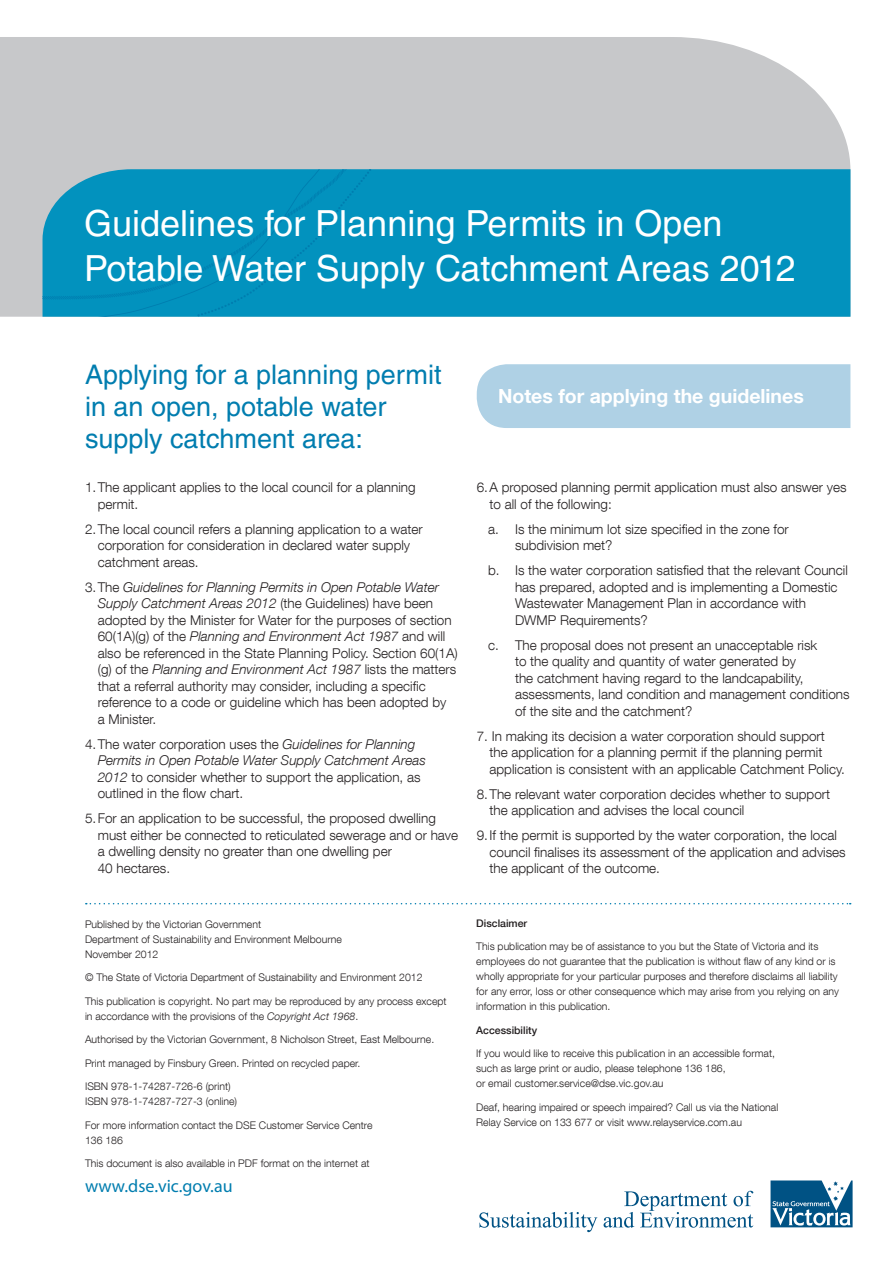
<style>
.page{position:relative;width:893px;height:1263px;background:#fff}
.page>*{position:absolute;margin:0;border:0;box-sizing:border-box;transform-origin:0 0}
.t1{font:36px/45px "Helvetica LT Std";color:#fff}
.t2{font:27px/32.4px "Helvetica LT Std";color:#007daf}
.t3{font:700 19.5px "Helvetica Neue LT Com";color:#fff}
.t4{font:18px "Myriad Pro";color:#007daf}
.t5{font:300 13.5px/16.5px "Helvetica Neue LT Com";color:#231f20}
.t6{font:300 10.5px/15px "Helvetica Neue LT Com";color:#231f20}
.t7{font:500 10.5px "Helvetica Neue LT Com";color:#231f20}
.s1{font-style:italic}
</style>
<div class="page">
<div style="left:0;top:37px;width:850px;height:280px;background:#c7c8ca"></div>
<div style="left:371px;top:169px;width:479px;height:148px;background:#0292be"></div>
<div style="left:43px;top:169px;width:328px;height:148px;background:#0292be"></div>
<div style="left:477px;top:364px;width:373px;height:64px;background:#afd1e5"></div>
<svg style="left:479px;top:1212px;width:118px;height:20px"></svg>
<svg style="left:604px;top:1191px;width:149px;height:37px"></svg>
<svg style="left:770px;top:1180px;width:83px;height:47px"></svg>
<svg style="left:86px;top:903px;width:765px;height:1px"></svg>
<h1 class="t1" style="left:84px;top:201px;width:713px">Guidelines for Planning Permits in Open<br>Potable Water Supply Catchment Areas 2012</h1>
<h2 class="t2" style="left:85px;top:358px;width:358px">Applying for a planning permit in an open, potable water supply catchment area:</h2>
<p class="t5" style="left:98px;top:479px;width:319px;text-indent:-13px">1.The applicant applies to the local council for a planning permit.</p>
<p class="t5" style="left:98px;top:520px;width:326px;text-indent:-13px">2.The local council refers a planning application to a water corporation for consideration in declared water supply catchment areas.</p>
<p class="t5" style="left:98px;top:578px;width:361px;text-indent:-13px">3.The <span class="s1">Guidelines for Planning Permits in Open Potable Water Supply Catchment Areas 2012</span> (the Guidelines) have been adopted by the Minister for Water for the purposes of section 60(1A)(g) of the <span class="s1">Planning and Environment Act 1987</span> and will also be referenced in the State Planning Policy. Section 60(1A) (g) of the <span class="s1">Planning and Environment Act 1987</span> lists the matters that a referral authority may consider, including a specific reference to a code or guideline which has been adopted by<br>a Minister.</p>
<p class="t5" style="left:98px;top:735px;width:330px;text-indent:-13px">4.The water corporation uses the <span class="s1">Guidelines for Planning Permits in Open Potable Water Supply Catchment Areas 2012</span> to consider whether to support the application, as outlined in the flow chart.</p>
<p class="t5" style="left:98px;top:810px;width:362px;text-indent:-13px">5.For an application to be successful, the proposed dwelling must either be connected to reticulated sewerage and or have a dwelling density no greater than one dwelling per<br>40 hectares.</p>
<p class="t6" style="left:85px;top:916px;width:258px">Published by the Victorian Government<br>Department of Sustainability and Environment Melbourne<br>November 2012</p>
<p class="t6" style="left:85px;top:970px;width:339px">© The State of Victoria Department of Sustainability and Environment 2012</p>
<p class="t6" style="left:85px;top:993px;width:363px">This publication is copyright. No part may be reproduced by any process except in accordance with the provisions of the <span class="s1">Copyright Act 1968</span>.</p>
<p class="t6" style="left:85px;top:1032px;width:351px">Authorised by the Victorian Government, 8 Nicholson Street, East Melbourne.</p>
<p class="t6" style="left:85px;top:1055px;width:277px">Print managed by Finsbury Green. Printed on recycled paper.</p>
<p class="t6" style="left:85px;top:1079px;width:154px">ISBN 978-1-74287-726-6 (print)<br>ISBN 978-1-74287-727-3 (online)</p>
<p class="t6" style="left:85px;top:1117px;width:289px">For more information contact the DSE Customer Service Centre<br>136 186</p>
<p class="t6" style="left:85px;top:1156px;width:286px">This document is also available in PDF format on the internet at</p>
<h3 class="t4" style="left:85px;top:1174px;width:149px">www.dse.vic.gov.au</h3>
<h3 class="t3" style="left:498px;top:384px;width:307px">Notes for applying the guidelines</h3>
<p class="t5" style="left:489px;top:479px;width:359px;text-indent:-13px">6.A proposed planning permit application must also answer yes to all of the following:</p>
<p class="t5" style="left:515px;top:520px;width:275px;text-indent:-27px">a. Is the minimum lot size specified in the zone for subdivision met?</p>
<p class="t5" style="left:515px;top:562px;width:334px;text-indent:-27px">b. Is the water corporation satisfied that the relevant Council has prepared, adopted and is implementing a Domestic Wastewater Management Plan in accordance with DWMP Requirements?</p>
<p class="t5" style="left:515px;top:636px;width:336px;text-indent:-27px">c. The proposal does not present an unacceptable risk<br>to the quality and quantity of water generated by<br>the catchment having regard to the landcapability, assessments, land condition and management conditions of the site and the catchment?</p>
<p class="t5" style="left:489px;top:727px;width:357px;text-indent:-13px">7. In making its decision a water corporation should support the application for a planning permit if the planning permit application is consistent with an applicable Catchment Policy.</p>
<p class="t5" style="left:489px;top:785px;width:342px;text-indent:-13px">8.The relevant water corporation decides whether to support the application and advises the local council</p>
<p class="t5" style="left:489px;top:827px;width:358px;text-indent:-13px">9.If the permit is supported by the water corporation, the local council finalises its assessment of the application and advises the applicant of the outcome.</p>
<p class="t7" style="left:476px;top:917px;width:52px">Disclaimer</p>
<p class="t6" style="left:476px;top:939px;width:364px">This publication may be of assistance to you but the State of Victoria and its employees do not guarantee that the publication is without flaw of any kind or is wholly appropriate for your particular purposes and therefore disclaims all liability for any error, loss or other consequence which may arise from you relying on any information in this publication.</p>
<p class="t7" style="left:476px;top:1024px;width:62px">Accessibility</p>
<p class="t6" style="left:476px;top:1046px;width:300px">If you would like to receive this publication in an accessible format, such as large print or audio, please telephone 136 186,<br>or email customer.service@dse.vic.gov.au</p>
<p class="t6" style="left:476px;top:1099px;width:304px">Deaf, hearing impaired or speech impaired? Call us via the National<br>Relay Service on 133 677 or visit www.relayservice.com.au</p>
</div>
